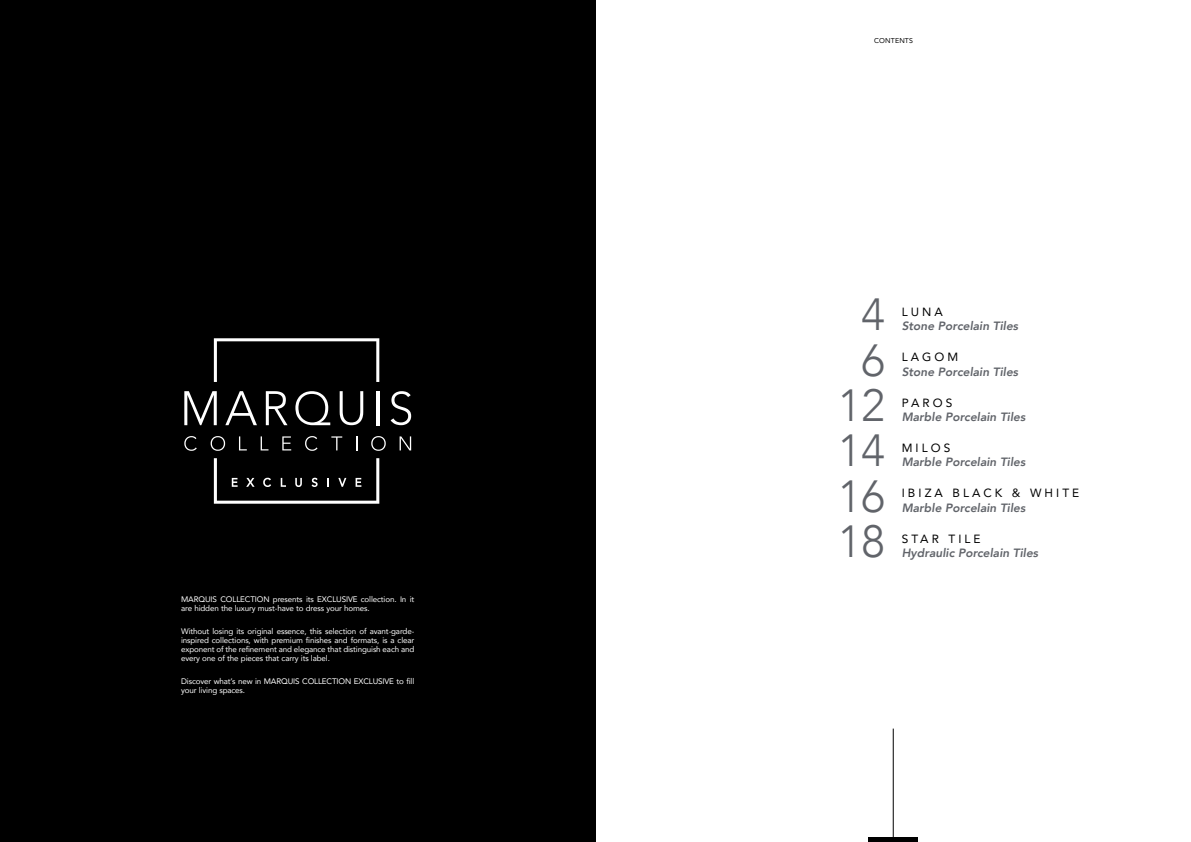
<style>
.page{position:relative;width:1191px;height:842px;background:#fff}
.page>*{position:absolute;margin:0;border:0;box-sizing:border-box;transform-origin:0 0}
.t1{font:300 45px/45.4px "Avenir";color:#61646a}
.t2{font:italic 800 12px "Avenir";color:#61646a}
.t3{font:11.9px "Avenir";letter-spacing:.26em;color:#000}
.t4{font:8px/9px "Avenir";letter-spacing:-.015em;color:#fff}
.t5{font:7px "Avenir";letter-spacing:.02em;color:#000}
</style>
<div class="page">
<hr style="left:892px;top:729px;width:1px;height:113px;background:#000">
<div style="left:868px;top:837px;width:50px;height:5px;background:#000"></div>
<div style="left:0;top:0;width:595px;height:842px;background:#000"></div>
<svg style="left:214px;top:338px;width:165px;height:44px"></svg>
<svg style="left:214px;top:458px;width:165px;height:46px"></svg>
<hr style="left:376px;top:391px;width:3px;height:34px;background:#fff">
<svg style="left:340px;top:391px;width:23px;height:34px"></svg>
<svg style="left:295px;top:391px;width:35px;height:34px"></svg>
<svg style="left:266px;top:391px;width:21px;height:34px"></svg>
<svg style="left:184px;top:391px;width:33px;height:34px"></svg>
<svg style="left:225px;top:391px;width:32px;height:34px"></svg>
<svg style="left:390px;top:391px;width:21px;height:34px"></svg>
<svg style="left:356px;top:436px;width:1px;height:14px"></svg>
<svg style="left:211px;top:436px;width:14px;height:15px"></svg>
<svg style="left:371px;top:436px;width:15px;height:15px"></svg>
<svg style="left:261px;top:436px;width:7px;height:14px"></svg>
<svg style="left:184px;top:436px;width:13px;height:15px"></svg>
<svg style="left:305px;top:436px;width:12px;height:15px"></svg>
<svg style="left:399px;top:436px;width:12px;height:14px"></svg>
<svg style="left:331px;top:436px;width:11px;height:14px"></svg>
<svg style="left:239px;top:436px;width:8px;height:14px"></svg>
<svg style="left:282px;top:436px;width:9px;height:14px"></svg>
<p class="t4" style="left:181px;top:594px;width:235px">MARQUIS COLLECTION presents its EXCLUSIVE collection. In it are hidden the luxury must-have to dress your homes.</p>
<p class="t4" style="left:181px;top:626px;width:235px;text-align:justify">Without losing its original essence, this selection of avant-garde&shy;inspired collections, with premium finishes and formats, is a clear exponent of the refinement and elegance that distinguish each and every one of the pieces that carry its label.</p>
<p class="t4" style="left:181px;top:677px;width:235px">Discover what’s new in MARQUIS COLLECTION EXCLUSIVE to fill your living spaces.</p>
<p class="t5" style="left:874px;top:34px;width:40px">CONTENTS</p>
<h1 class="t1" style="left:861px;top:292px;width:25px">4</h1>
<h1 class="t1" style="left:861px;top:337px;width:25px">6</h1>
<h1 class="t1" style="left:838px;top:383px;width:48px">12<br>14</h1>
<h1 class="t1" style="left:838px;top:473px;width:48px">16</h1>
<h1 class="t1" style="left:838px;top:519px;width:48px">18</h1>
<h3 class="t3" style="left:901px;top:302px;width:43px">LUNA</h3>
<h2 class="t2" style="left:901px;top:319px;width:118px">Stone Porcelain Tiles</h2>
<h3 class="t3" style="left:901px;top:348px;width:58px">LAGOM</h3>
<h2 class="t2" style="left:901px;top:364px;width:118px">Stone Porcelain Tiles</h2>
<h3 class="t3" style="left:901px;top:393px;width:52px">PAROS</h3>
<h2 class="t2" style="left:901px;top:410px;width:125px">Marble Porcelain Tiles</h2>
<h3 class="t3" style="left:901px;top:438px;width:50px">MILOS</h3>
<h2 class="t2" style="left:901px;top:455px;width:125px">Marble Porcelain Tiles</h2>
<h3 class="t3" style="left:901px;top:484px;width:179px">IBIZA BLACK &amp; WHITE</h3>
<h2 class="t2" style="left:901px;top:500px;width:125px">Marble Porcelain Tiles</h2>
<h3 class="t3" style="left:901px;top:529px;width:80px">STAR TILE</h3>
<h2 class="t2" style="left:901px;top:546px;width:138px">Hydraulic Porcelain Tiles</h2>
</div>
